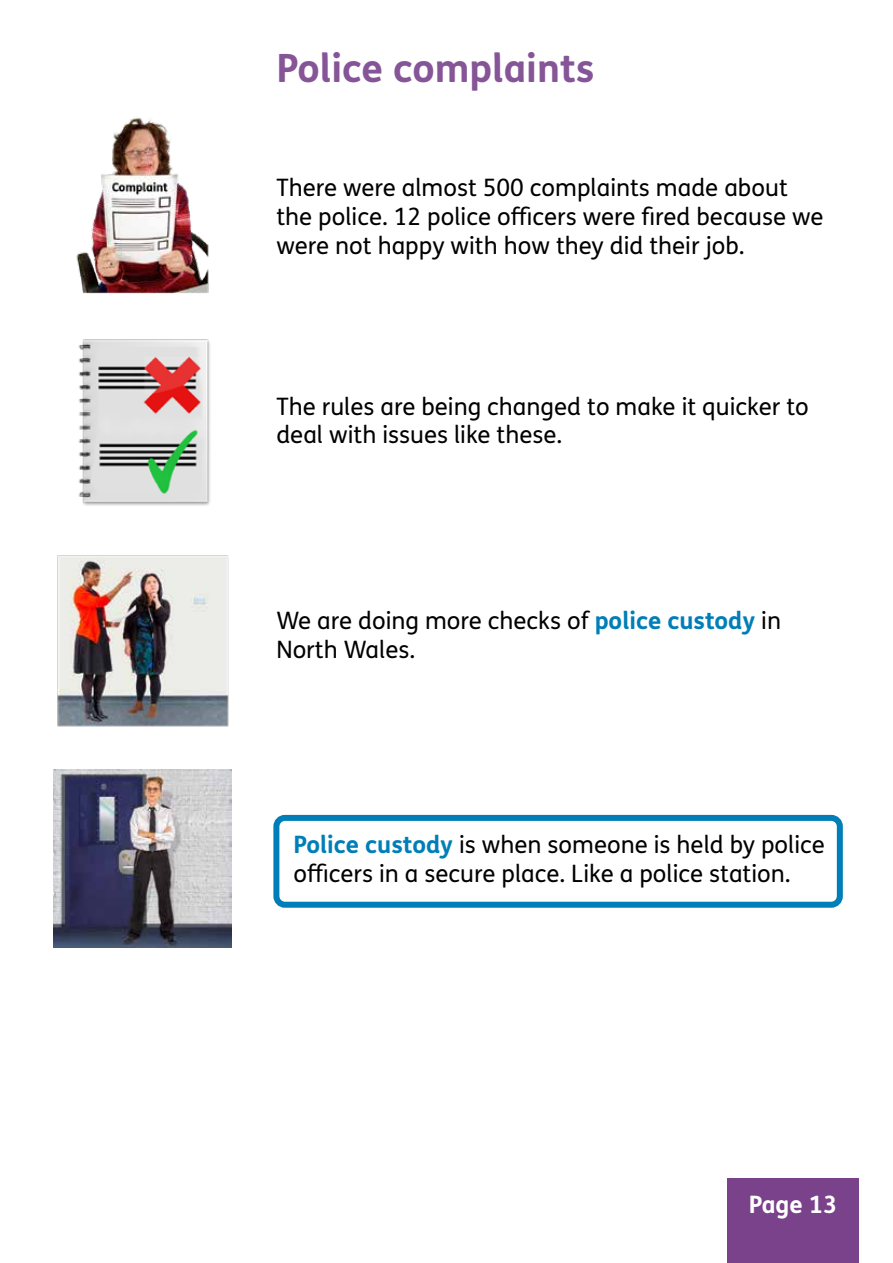
<style>
.page{position:relative;width:893px;height:1263px;background:#fff}
.page>*{position:absolute;margin:0;border:0;box-sizing:border-box;transform-origin:0 0}
.t1{font:700 39px "FS Me Pro";color:#865597}
.Bodytext_-_P{font:24px/28.8px "FS Me Pro";color:#000}
.Box_text{font:24px/28.8px "FS Me Pro";color:#000}
.t2{font:700 24px "FS Me Pro";color:#fff}
.s1{font-weight:700;color:#007eb7}
</style>
<div class="page">
<div style="left:727px;top:1179px;width:132px;height:84px;background:#79428b"></div>
<div style="left:273px;top:815px;width:570px;height:93px;border:6px solid #007eb7;border-radius:9px"></div>
<img style="left:78px;top:339px;width:132px;height:167px">
<img style="left:53px;top:769px;width:179px;height:179px">
<img style="left:76px;top:117px;width:133px;height:176px">
<img style="left:57px;top:555px;width:172px;height:172px">
<h2 class="t1" style="left:276px;top:38px;width:320px">Police complaints</h2>
<p class="Bodytext_-_P" style="left:276px;top:173px;width:549px">There were almost 500 complaints made about the police. 12 police officers were fired because we were not happy with how they did their job.</p>
<p class="Bodytext_-_P" style="left:276px;top:391px;width:534px">The rules are being changed to make it quicker to deal with issues like these.</p>
<p class="Bodytext_-_P" style="left:276px;top:606px;width:506px">We are doing more checks of <span class="s1">police custody</span> in<br>North Wales.</p>
<p class="Box_text" style="left:293px;top:830px;width:533px"><span class="s1">Police custody</span> is when someone is held by police officers in a secure place. Like a police station.</p>
<p class="t2" style="left:749px;top:1186px;width:90px">Page 13</p>
</div>
